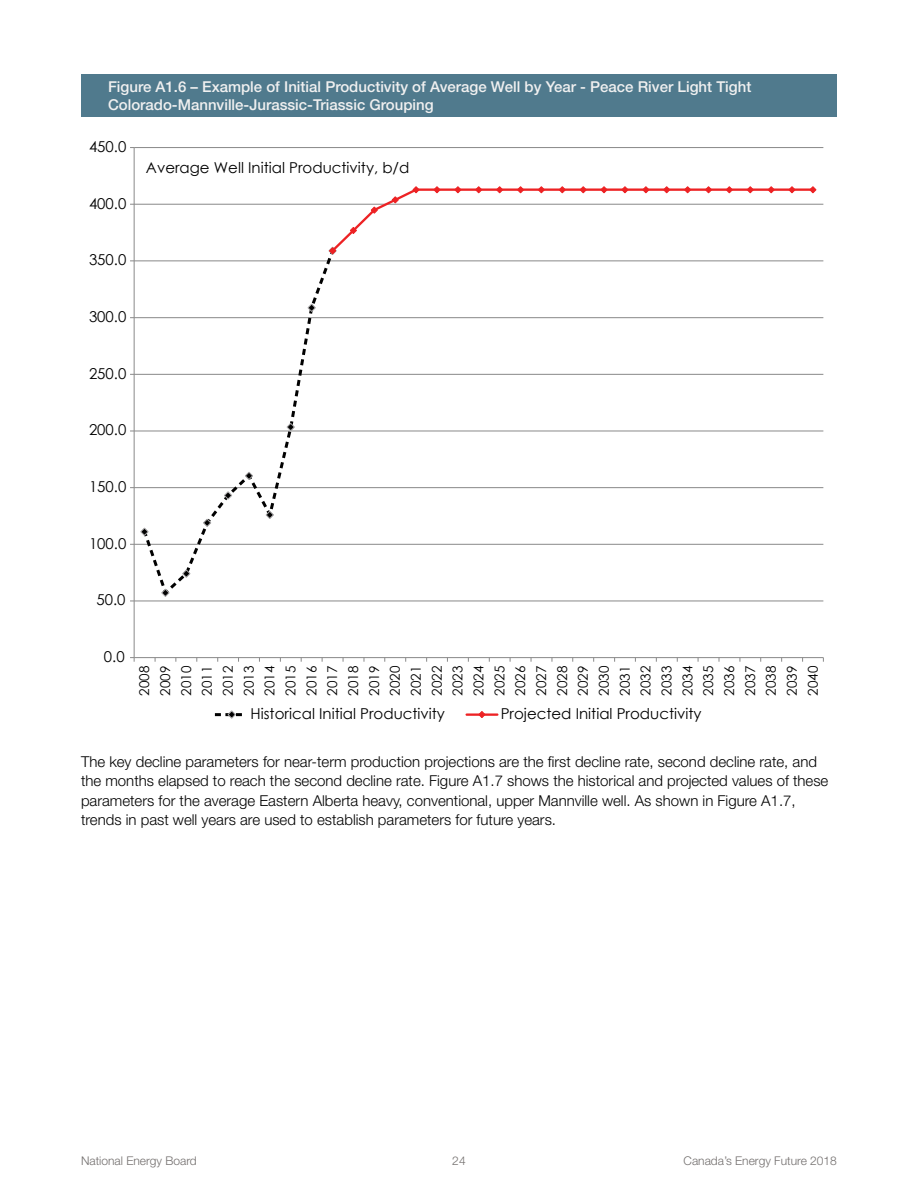
<style>
.page{position:relative;width:918px;height:1188px;background:#fff}
.page>*{position:absolute;margin:0;border:0;box-sizing:border-box;transform-origin:0 0}
.t1{font:300 15px/19.5px "Helvetica Neue LT Std";color:#000}
.t2{font:15px "Century Gothic";color:#010101}
.t3{font:500 15px/18px "Helvetica Neue LT Std";color:#f0f0f0}
.t4{font:13.5px/20.9px "Century Gothic";color:#010101;text-align:justify}
.t5{font:300 12px "Helvetica Neue LT Std";color:#726e6d}
</style>
<div class="page">
<div style="left:81px;top:74px;width:756px;height:42px;background:#507a8d"></div>
<hr style="left:134px;top:147px;width:689px;height:1px;background:#898989">
<hr style="left:134px;top:204px;width:689px;height:1px;background:#898989">
<hr style="left:134px;top:261px;width:689px;height:1px;background:#898989">
<hr style="left:134px;top:317px;width:689px;height:1px;background:#898989">
<hr style="left:134px;top:374px;width:689px;height:1px;background:#898989">
<hr style="left:134px;top:431px;width:689px;height:1px;background:#898989">
<hr style="left:134px;top:487px;width:689px;height:1px;background:#898989">
<hr style="left:134px;top:544px;width:689px;height:1px;background:#898989">
<hr style="left:134px;top:601px;width:689px;height:1px;background:#898989">
<hr style="left:134px;top:148px;width:1px;height:510px;background:#898989">
<hr style="left:134px;top:657px;width:689px;height:1px;background:#898989">
<svg style="left:130px;top:657px;width:5px;height:5px"></svg>
<svg style="left:141px;top:257px;width:195px;height:332px"></svg>
<svg style="left:140px;top:527px;width:9px;height:9px"></svg>
<svg style="left:161px;top:588px;width:9px;height:9px"></svg>
<svg style="left:182px;top:569px;width:9px;height:9px"></svg>
<svg style="left:202px;top:518px;width:10px;height:10px"></svg>
<svg style="left:223px;top:491px;width:10px;height:9px"></svg>
<svg style="left:244px;top:471px;width:10px;height:10px"></svg>
<svg style="left:265px;top:510px;width:9px;height:10px"></svg>
<svg style="left:286px;top:422px;width:9px;height:10px"></svg>
<svg style="left:307px;top:303px;width:9px;height:9px"></svg>
<svg style="left:328px;top:186px;width:489px;height:69px"></svg>
<svg style="left:216px;top:710px;width:26px;height:9px"></svg>
<svg style="left:467px;top:711px;width:30px;height:7px"></svg>
<p class="t3" style="left:108px;top:77px;width:645px">Figure A1.6 – Example of Initial Productivity of Average Well by Year - Peace River Light Tight<br>Colorado-Mannville-Jurassic-Triassic Grouping</p>
<p class="t2" style="left:89px;top:136px;width:39px">450.0</p>
<p class="t2" style="left:89px;top:193px;width:39px">400.0</p>
<p class="t2" style="left:89px;top:249px;width:39px">350.0</p>
<p class="t2" style="left:89px;top:306px;width:39px">300.0</p>
<p class="t2" style="left:89px;top:363px;width:39px">250.0</p>
<p class="t2" style="left:89px;top:419px;width:39px">200.0</p>
<p class="t2" style="left:89px;top:476px;width:39px">150.0</p>
<p class="t2" style="left:89px;top:533px;width:39px">100.0</p>
<p class="t2" style="left:146px;top:157px;width:265px">Average Well Initial Productivity, b/d</p>
<p class="t2" style="left:96px;top:589px;width:31px">50.0</p>
<p class="t2" style="left:104px;top:646px;width:22px">0.0</p>
<p class="t4" style="left:134px;top:696px;width:31px;rotate:-90deg">2008<br>2009<br>2010<br>2011<br>2012<br>2013<br>2014<br>2015<br>2016<br>2017<br>2018<br>2019<br>2020<br>2021<br>2022<br>2023<br>2024<br>2025<br>2026<br>2027<br>2028<br>2029<br>2030<br>2031<br>2032<br>2033<br>2034<br>2035<br>2036<br>2037<br>2038<br>2039<br>2040</p>
<p class="t2" style="left:251px;top:703px;width:196px">Historical Initial Productivity</p>
<p class="t2" style="left:501px;top:703px;width:202px">Projected Initial Productivity</p>
<p class="t1" style="left:81px;top:751px;width:749px">The key decline parameters for near-term production projections are the first decline rate, second decline rate, and the months elapsed to reach the second decline rate. Figure A1.7 shows the historical and projected values of these parameters for the average Eastern Alberta heavy, conventional, upper Mannville well. As shown in Figure A1.7, trends in past well years are used to establish parameters for future years.</p>
<p class="t5" style="left:81px;top:1154px;width:117px">National Energy Board</p>
<p class="t5" style="left:452px;top:1154px;width:15px">24</p>
<p class="t5" style="left:684px;top:1154px;width:155px">Canada’s Energy Future 2018</p>
</div>
